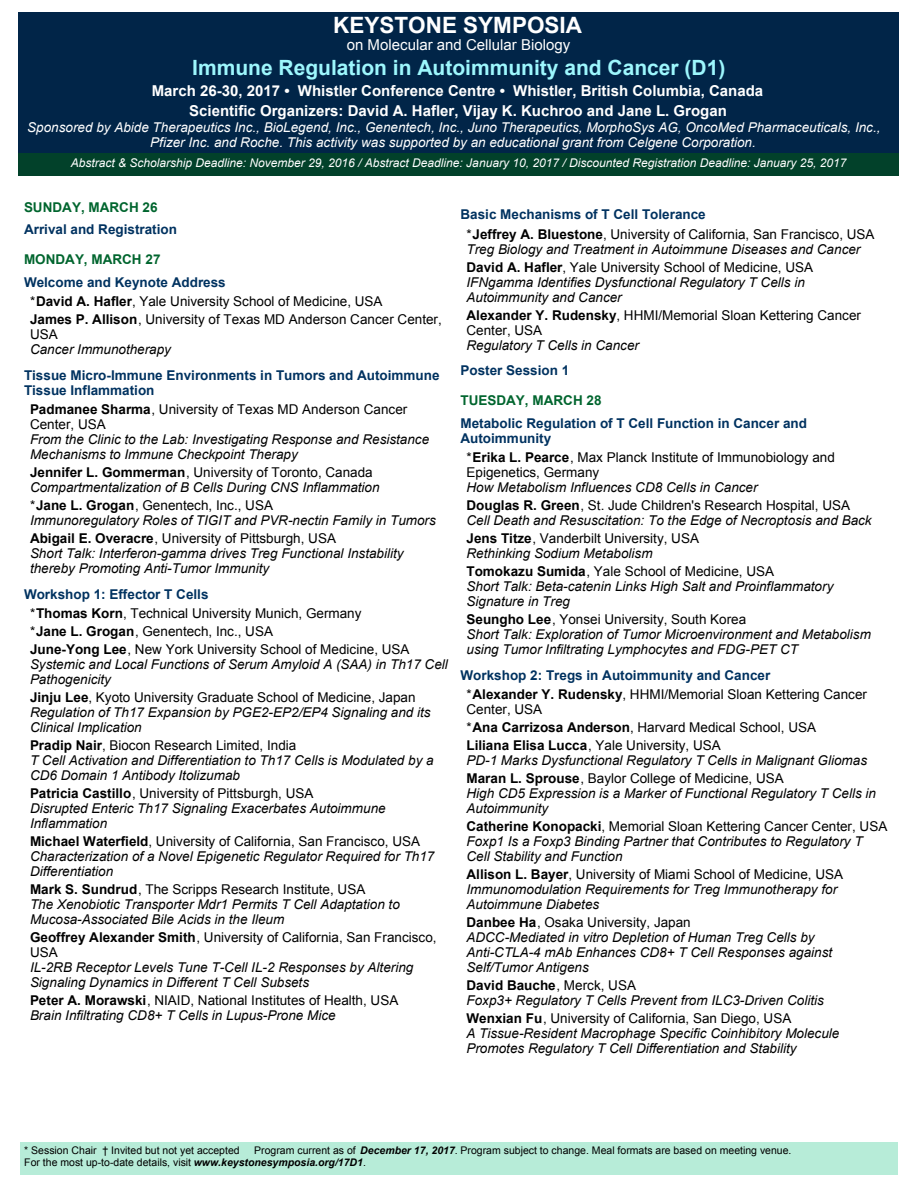
<style>
.page{position:relative;width:918px;height:1188px;background:#fff}
.page>*{position:absolute;margin:0;border:0;box-sizing:border-box;transform-origin:0 0}
.t1{font:700 22.5px "Arial";color:#fff}
.t2{font:700 21px "Arial";color:#9df7fd}
.t3{font:700 15px/19.5px "Arial";color:#fff;text-align:center}
.t4{font:15px "Arial";color:#fff}
.t5{font:italic 13.5px/15px "Arial";color:#000}
.t6{font:13.5px/15px "Arial";color:#000}
.t7{font:700 13.5px/15px "Arial";color:#003260}
.t8{font:italic 13.5px/15px "Arial";color:#fff;text-align:center}
.t9{font:700 13.5px "Arial";color:#00652e}
.t10{font:italic 12px "Arial";color:#fff}
.t11{font:10.5px/12px "Arial";color:#000}
.s1{font-weight:700;color:#003260}
.s2{font-weight:700}
.s3{font-weight:700;font-style:normal}
.s4{font-style:normal}
.s5{font-weight:400;color:#000}
.s6{color:#000}
.s7{font-weight:700;font-style:italic}
</style>
<div class="page">
<div style="left:20px;top:1142px;width:877px;height:33px;background:#b7ecd8"></div>
<div style="left:18px;top:12px;width:881px;height:141px;background:#012548"></div>
<div style="left:18px;top:153px;width:881px;height:23px;background:#02412a"></div>
<h1 class="t1" style="left:333px;top:17px;width:250px">KEYSTONE SYMPOSIA</h1>
<p class="t4" style="left:347px;top:39px;width:225px">on Molecular and Cellular Biology</p>
<h2 class="t2" style="left:192px;top:60px;width:535px">Immune Regulation in Autoimmunity and Cancer (D1)</h2>
<p class="t3" style="left:152px;top:82px;width:613px">March 26-30, 2017 • Whistler Conference Centre • Whistler, British Columbia, Canada<br>Scientific Organizers: David A. Hafler, Vijay K. Kuchroo and Jane L. Grogan</p>
<p class="t8" style="left:27px;top:121px;width:855px">Sponsored by Abide Therapeutics Inc., BioLegend, Inc., Genentech, Inc., Juno Therapeutics, MorphoSys AG, OncoMed Pharmaceuticals, Inc.,<br>Pfizer Inc. and Roche. This activity was supported by an educational grant from Celgene Corporation.</p>
<p class="t10" style="left:71px;top:158px;width:777px">Abstract &amp; Scholarship Deadline: November 29, 2016 / Abstract Deadline: January 10, 2017 / Discounted Registration Deadline: January 25, 2017</p>
<p class="t9" style="left:24px;top:202px;width:135px">SUNDAY, MARCH 26</p>
<p class="t7" style="left:24px;top:223px;width:155px">Arrival and Registration</p>
<p class="t9" style="left:24px;top:254px;width:138px">MONDAY, MARCH 27</p>
<p class="t6" style="left:30px;top:273px;width:354px;line-height:19.5px;text-indent:-6px"><span class="s1">Welcome and Keynote Address<br></span>*<span class="s2">David A. Hafler</span>, Yale University School of Medicine, USA</p>
<p class="t6" style="left:30px;top:313px;width:413px"><span class="s2">James P. Allison</span>, University of Texas MD Anderson Cancer Center,<br>USA</p>
<p class="t5" style="left:30px;top:343px;width:143px">Cancer Immunotherapy</p>
<p class="t7" style="left:24px;top:369px;width:417px">Tissue Micro-Immune Environments in Tumors and Autoimmune<br>Tissue Inflammation</p>
<p class="t6" style="left:30px;top:403px;width:379px"><span class="s2">Padmanee Sharma</span>, University of Texas MD Anderson Cancer<br>Center, USA</p>
<p class="t5" style="left:30px;top:433px;width:401px">From the Clinic to the Lab: Investigating Response and Resistance<br>Mechanisms to Immune Checkpoint Therapy</p>
<p class="t5" style="left:30px;top:466px;width:351px"><span class="s3">Jennifer L. Gommerman</span><span class="s4">, University of Toronto, Canada<br></span>Compartmentalization of B Cells During CNS Inflammation</p>
<p class="t5" style="left:30px;top:499px;width:407px"><span class="s4">*</span><span class="s3">Jane L. Grogan</span><span class="s4">, Genentech, Inc., USA<br></span>Immunoregulatory Roles of TIGIT and PVR-nectin Family in Tumors</p>
<p class="t5" style="left:30px;top:532px;width:375px"><span class="s3">Abigail E. Overacre</span><span class="s4">, University of Pittsburgh, USA<br></span>Short Talk: Interferon-gamma drives Treg Functional Instability thereby Promoting Anti-Tumor Immunity</p>
<p class="t6" style="left:30px;top:585px;width:333px;line-height:19.5px;text-indent:-6px"><span class="s1">Workshop 1: Effector T Cells<br></span>*<span class="s2">Thomas Korn</span>, Technical University Munich, Germany</p>
<p class="t6" style="left:30px;top:624px;width:381px;line-height:18px">*<span class="s2">Jane L. Grogan</span>, Genentech, Inc., USA<br><span class="s2">June-Yong Lee</span>, New York University School of Medicine, USA</p>
<p class="t5" style="left:30px;top:658px;width:419px">Systemic and Local Functions of Serum Amyloid A (SAA) in Th17 Cell<br>Pathogenicity</p>
<p class="t5" style="left:30px;top:691px;width:402px"><span class="s3">Jinju Lee</span><span class="s4">, Kyoto University Graduate School of Medicine, Japan<br></span>Regulation of Th17 Expansion by PGE2-EP2/EP4 Signaling and its<br>Clinical Implication</p>
<p class="t5" style="left:30px;top:739px;width:405px"><span class="s3">Pradip Nair</span><span class="s4">, Biocon Research Limited, India<br></span>T Cell Activation and Differentiation to Th17 Cells is Modulated by a<br>CD6 Domain 1 Antibody Itolizumab</p>
<p class="t5" style="left:30px;top:787px;width:357px"><span class="s3">Patricia Castillo</span><span class="s4">, University of Pittsburgh, USA<br></span>Disrupted Enteric Th17 Signaling Exacerbates Autoimmune<br>Inflammation</p>
<p class="t5" style="left:30px;top:835px;width:406px"><span class="s3">Michael Waterfield</span><span class="s4">, University of California, San Francisco, USA<br></span>Characterization of a Novel Epigenetic Regulator Required for Th17<br>Differentiation</p>
<p class="t5" style="left:30px;top:883px;width:371px"><span class="s3">Mark S. Sundrud</span><span class="s4">, The Scripps Research Institute, USA<br></span>The Xenobiotic Transporter Mdr1 Permits T Cell Adaptation to<br>Mucosa-Associated Bile Acids in the Ileum</p>
<p class="t6" style="left:30px;top:931px;width:408px"><span class="s2">Geoffrey Alexander Smith</span>, University of California, San Francisco,<br>USA</p>
<p class="t5" style="left:30px;top:961px;width:385px">IL-2RB Receptor Levels Tune T-Cell IL-2 Responses by Altering<br>Signaling Dynamics in Different T Cell Subsets</p>
<p class="t5" style="left:30px;top:994px;width:370px"><span class="s3">Peter A. Morawski</span><span class="s4">, NIAID, National Institutes of Health, USA<br></span>Brain Infiltrating CD8+ T Cells in Lupus-Prone Mice</p>
<p class="t6" style="left:466px;top:206px;width:410px;line-height:19.5px;text-indent:-6px"><span class="s1">Basic Mechanisms of T Cell Tolerance<br></span>*<span class="s2">Jeffrey A. Bluestone</span>, University of California, San Francisco, USA</p>
<p class="t5" style="left:466px;top:241px;width:395px;line-height:18px">Treg Biology and Treatment in Autoimmune Diseases and Cancer<br><span class="s3">David A. Hafler</span><span class="s4">, Yale University School of Medicine, USA</span></p>
<p class="t5" style="left:466px;top:275px;width:340px">IFNgamma Identifies Dysfunctional Regulatory T Cells in<br>Autoimmunity and Cancer</p>
<p class="t6" style="left:466px;top:309px;width:396px"><span class="s2">Alexander Y. Rudensky</span>, HHMI/Memorial Sloan Kettering Cancer<br>Center, USA</p>
<p class="t5" style="left:466px;top:338px;width:174px">Regulatory T Cells in Cancer</p>
<p class="t7" style="left:460px;top:364px;width:110px">Poster Session 1</p>
<p class="t9" style="left:460px;top:395px;width:143px">TUESDAY, MARCH 28</p>
<p class="t7" style="left:460px;top:417px;width:348px">Metabolic Regulation of T Cell Function in Cancer and<br>Autoimmunity</p>
<p class="t6" style="left:466px;top:451px;width:370px">*<span class="s2">Erika L. Pearce</span>, Max Planck Institute of Immunobiology and<br>Epigenetics, Germany</p>
<p class="t5" style="left:466px;top:479px;width:385px;line-height:18px">How Metabolism Influences CD8 Cells in Cancer<br><span class="s3">Douglas R. Green</span><span class="s4">, St. Jude Children's Research Hospital, USA</span></p>
<p class="t5" style="left:466px;top:512px;width:407px;line-height:18px">Cell Death and Resuscitation: To the Edge of Necroptosis and Back<br><span class="s3">Jens Titze</span><span class="s4">, Vanderbilt University, USA</span></p>
<p class="t5" style="left:466px;top:545px;width:309px;line-height:18px">Rethinking Sodium Metabolism<br><span class="s3">Tomokazu Sumida</span><span class="s4">, Yale School of Medicine, USA</span></p>
<p class="t5" style="left:466px;top:580px;width:368px">Short Talk: Beta-catenin Links High Salt and Proinflammatory<br>Signature in Treg</p>
<p class="t5" style="left:466px;top:613px;width:406px"><span class="s3">Seungho Lee</span><span class="s4">, Yonsei University, South Korea<br></span>Short Talk: Exploration of Tumor Microenvironment and Metabolism using Tumor Infiltrating Lymphocytes and FDG-PET CT</p>
<p class="t7" style="left:466px;top:666px;width:402px;line-height:19.5px;text-indent:-6px">Workshop 2: Tregs in Autoimmunity and Cancer<br><span class="s5">*</span><span class="s6">Alexander Y. Rudensky</span><span class="s5">, HHMI/Memorial Sloan Kettering Cancer</span></p>
<p class="t6" style="left:466px;top:702px;width:351px;line-height:18px">Center, USA<br>*<span class="s2">Ana Carrizosa Anderson</span>, Harvard Medical School, USA<br><span class="s2">Liliana Elisa Lucca</span>, Yale University, USA</p>
<p class="t5" style="left:466px;top:752px;width:402px;line-height:18px">PD-1 Marks Dysfunctional Regulatory T Cells in Malignant Gliomas<br><span class="s3">Maran L. Sprouse</span><span class="s4">, Baylor College of Medicine, USA</span></p>
<p class="t5" style="left:466px;top:787px;width:411px">High CD5 Expression is a Marker of Functional Regulatory T Cells in<br>Autoimmunity</p>
<p class="t5" style="left:466px;top:820px;width:422px"><span class="s3">Catherine Konopacki</span><span class="s4">, Memorial Sloan Kettering Cancer Center, USA<br></span>Foxp1 Is a Foxp3 Binding Partner that Contributes to Regulatory T<br>Cell Stability and Function</p>
<p class="t5" style="left:466px;top:868px;width:378px"><span class="s3">Allison L. Bayer</span><span class="s4">, University of Miami School of Medicine, USA<br></span>Immunomodulation Requirements for Treg Immunotherapy for<br>Autoimmune Diabetes</p>
<p class="t5" style="left:466px;top:916px;width:367px"><span class="s3">Danbee Ha</span><span class="s4">, Osaka University, Japan<br></span>ADCC-Mediated in vitro Depletion of Human Treg Cells by Anti-CTLA-4 mAb Enhances CD8+ T Cell Responses against Self/Tumor Antigens</p>
<p class="t5" style="left:466px;top:979px;width:359px"><span class="s3">David Bauche</span><span class="s4">, Merck, USA<br></span>Foxp3+ Regulatory T Cells Prevent from ILC3-Driven Colitis</p>
<p class="t5" style="left:466px;top:1012px;width:374px"><span class="s3">Wenxian Fu</span><span class="s4">, University of California, San Diego, USA<br></span>A Tissue-Resident Macrophage Specific Coinhibitory Molecule<br>Promotes Regulatory T Cell Differentiation and Stability</p>
<p class="t11" style="left:24px;top:1145px;width:217px">* Session Chair † Invited but not yet accepted</p>
<p class="t11" style="left:24px;top:1145px;width:769px;text-indent:230px">Program current as of <span class="s7">December 17, 2017</span>. Program subject to change. Meal formats are based on meeting venue.<br>For the most up-to-date details, visit <span class="s7">www.keystonesymposia.org/17D1</span>.</p>
</div>
